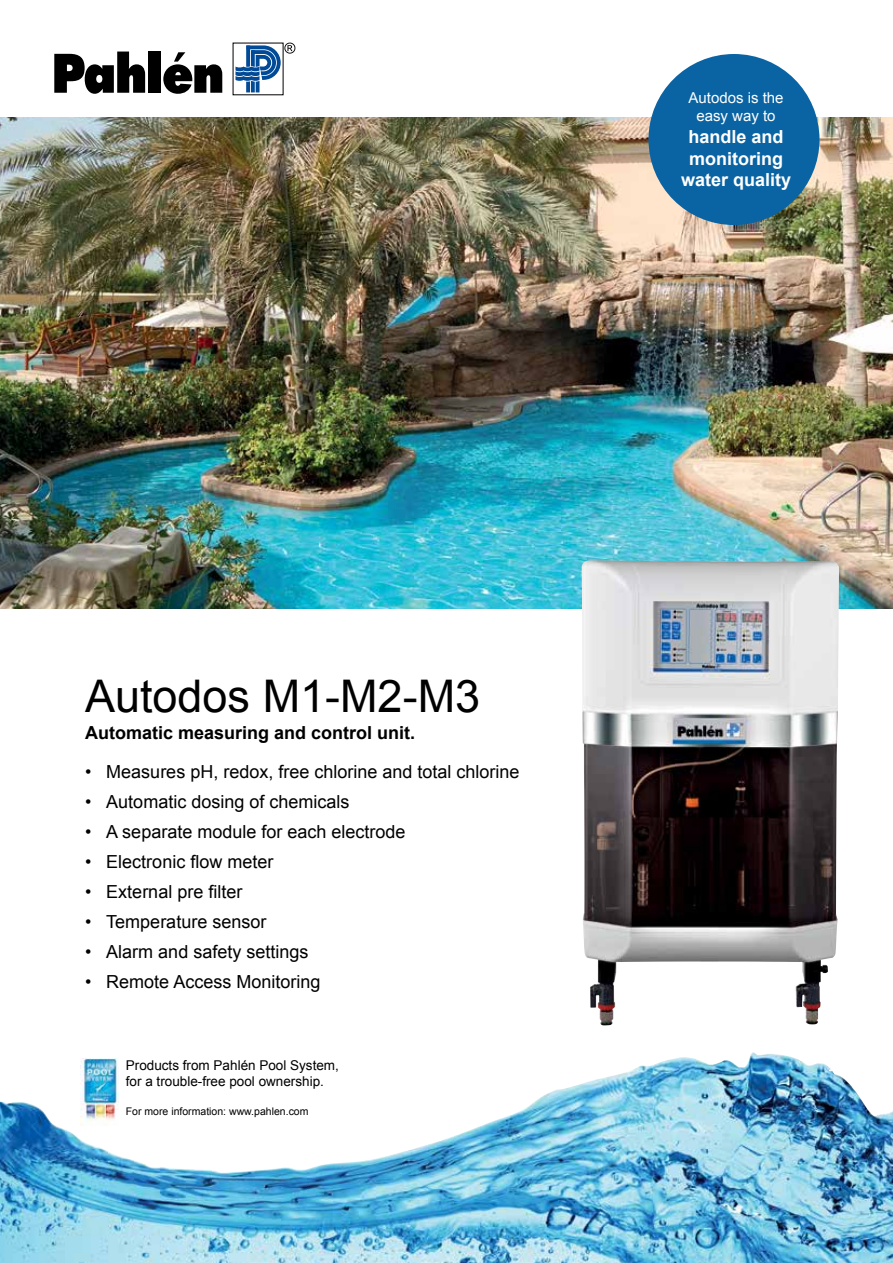
<style>
.page{position:relative;width:893px;height:1263px;background:#fff}
.page>*{position:absolute;margin:0;border:0;box-sizing:border-box;transform-origin:0 0}
.t1{font:45px "Arial";color:#000}
.t2{font:18px "Arial";color:#000}
.t3{font:700 18px "Arial";color:#000}
.t4{font:700 18px/21.6px "Arial";color:#fff;text-align:center}
.t5{font:15px/18px "Arial";color:#fff;text-align:center}
.t6{font:13.5px/16.2px "Arial";color:#000}
.t7{font:10.5px "Arial";color:#000}
</style>
<div class="page">
<img style="left:0;top:1052px;width:893px;height:211px">
<img style="left:0;top:118px;width:893px;height:490px">
<svg style="left:163px;top:52px;width:59px;height:42px"></svg>
<div style="left:149px;top:52px;width:12px;height:41px;background:#000"></div>
<svg style="left:54px;top:52px;width:91px;height:42px"></svg>
<svg style="left:235px;top:43px;width:60px;height:49px"></svg>
<img style="left:80px;top:1059px;width:39px;height:67px">
<div style="left:648px;top:54px;width:171px;height:171px;background:#0a64a3;border-radius:50%"></div>
<img style="left:582px;top:560px;width:257px;height:465px">
<p class="t5" style="left:688px;top:89px;width:97px">Autodos is the easy way to</p>
<p class="t4" style="left:681px;top:126px;width:112px">handle and monitoring water quality</p>
<h1 class="t1" style="left:85px;top:666px;width:397px">Autodos M1-M2-M3</h1>
<p class="t3" style="left:85px;top:720px;width:332px">Automatic measuring and control unit.</p>
<p class="t2" style="left:85px;top:760px;width:436px">• Measures pH, redox, free chlorine and total chlorine</p>
<p class="t2" style="left:85px;top:790px;width:266px">• Automatic dosing of chemicals</p>
<p class="t2" style="left:85px;top:820px;width:322px">• A separate module for each electrode</p>
<p class="t2" style="left:85px;top:850px;width:190px">• Electronic flow meter</p>
<p class="t2" style="left:85px;top:880px;width:159px">• External pre filter</p>
<p class="t2" style="left:85px;top:910px;width:183px">• Temperature sensor</p>
<p class="t2" style="left:85px;top:940px;width:225px">• Alarm and safety settings</p>
<p class="t2" style="left:85px;top:970px;width:237px">• Remote Access Monitoring</p>
<p class="t6" style="left:126px;top:1057px;width:215px">Products from Pahlén Pool System, for a trouble-free pool ownership.</p>
<p class="t7" style="left:126px;top:1105px;width:184px">For more information: www.pahlen.com</p>
</div>
